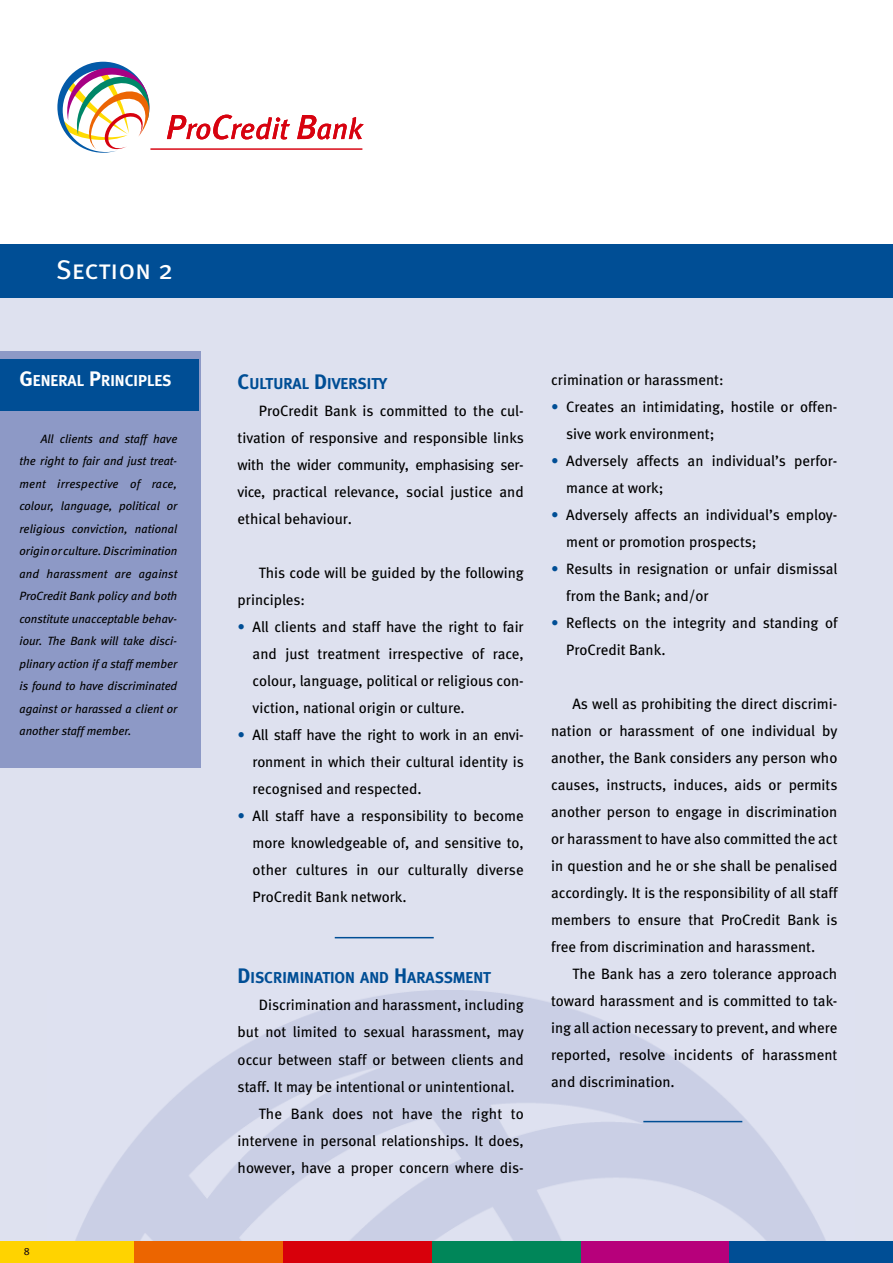
<style>
.page{position:relative;width:893px;height:1263px;background:#fff}
.page>*{position:absolute;margin:0;border:0;box-sizing:border-box;transform-origin:0 0}
.t1{font:27px "Meta Book Caps";color:#fff}
.t2{font:700 15.75px "Meta";color:#004e95}
.t3{font:700 15.75px "Meta";color:#fff}
.t4{font:15px/27px "Meta";color:#000}
.t5{font:italic 12px/22.5px "Meta";color:#000;text-align:justify}
.t6{font:10.5px "Meta";color:#190a10}
.s1{font-size:21px}
.s2{color:#004e95}
</style>
<div class="page">
<div style="left:0;top:276px;width:893px;height:973px;background:#dee1ef"></div>
<div style="left:0;top:351px;width:200px;height:416px;background:#8d99c6"></div>
<img style="left:48px;top:990px;width:806px;height:252px">
<div style="left:0;top:244px;width:893px;height:53px;background:#004e95"></div>
<svg style="left:57px;top:62px;width:93px;height:91px"></svg>
<hr style="left:150px;top:148px;width:212px;height:2px;background:#d7020f">
<svg style="left:167px;top:115px;width:123px;height:24px"></svg>
<svg style="left:297px;top:115px;width:67px;height:25px"></svg>
<div style="left:0;top:360px;width:199px;height:51px;background:#004e95"></div>
<hr style="left:643px;top:1121px;width:99px;height:1px;background:#004e95">
<div style="left:0;top:1242px;width:134px;height:21px;background:#ffd300"></div>
<div style="left:134px;top:1242px;width:149px;height:21px;background:#ec6500"></div>
<div style="left:283px;top:1242px;width:149px;height:21px;background:#d8000b"></div>
<div style="left:432px;top:1242px;width:149px;height:21px;background:#008659"></div>
<div style="left:581px;top:1242px;width:149px;height:21px;background:#b7007b"></div>
<div style="left:730px;top:1242px;width:163px;height:21px;background:#004e95"></div>
<hr style="left:335px;top:937px;width:99px;height:1px;background:#004e95">
<h1 class="t1" style="left:56px;top:253px;width:119px">Section 2</h1>
<p class="t3" style="left:19px;top:371px;width:153px"><span class="s1">G</span>ENERAL <span class="s1">P</span>RINCIPLES</p>
<p class="t5" style="left:19px;top:427px;width:160px;text-indent:21px">All clients and staff have the right to fair and just treat&shy;ment irrespective of race, colour, language, political or religious conviction, national origin or culture. Discrimination and harassment are against ProCredit Bank policy and both constitute unacceptable behav&shy;iour. The Bank will take disci&shy;plinary action if a staff member is found to have discriminated against or harassed a client or another staff member.</p>
<p class="t6" style="left:24px;top:1245px;width:8px">8</p>
<p class="t2" style="left:238px;top:375px;width:151px"><span class="s1">C</span>ULTURAL <span class="s1">D</span>IVERSITY</p>
<p class="t4" style="left:238px;top:398px;width:288px;text-align:justify;text-indent:21px">ProCredit Bank is committed to the cul&shy;tivation of responsive and responsible links with the wider community, emphasising ser&shy;vice, practical relevance, social justice and ethical behaviour.</p>
<p class="t4" style="left:238px;top:560px;width:288px;text-indent:21px">This code will be guided by the following principles:</p>
<p class="t4" style="left:253px;top:614px;width:273px;text-align:justify;text-indent:-15px"><span class="s2">•</span> All clients and staff have the right to fair and just treatment irrespective of race, colour, language, political or religious con&shy;viction, national origin or culture.</p>
<p class="t4" style="left:253px;top:722px;width:273px;text-align:justify;text-indent:-15px"><span class="s2">•</span> All staff have the right to work in an envi&shy;ronment in which their cultural identity is recognised and respected.</p>
<p class="t4" style="left:253px;top:803px;width:273px;text-align:justify;text-indent:-15px"><span class="s2">•</span> All staff have a responsibility to become more knowledgeable of, and sensitive to, other cultures in our culturally diverse ProCredit Bank network.</p>
<p class="t2" style="left:238px;top:969px;width:255px"><span class="s1">D</span>ISCRIMINATION AND <span class="s1">H</span>ARASSMENT</p>
<p class="t4" style="left:259px;top:992px;width:266px">Discrimination and harassment, including</p>
<p class="t4" style="left:238px;top:1019px;width:288px">but not limited to sexual harassment, may</p>
<p class="t4" style="left:238px;top:1046px;width:288px">occur between staff or between clients and</p>
<p class="t4" style="left:238px;top:1073px;width:278px">staff. It may be intentional or unintentional.</p>
<p class="t4" style="left:259px;top:1100px;width:266px">The Bank does not have the right to</p>
<p class="t4" style="left:238px;top:1127px;width:288px">intervene in personal relationships. It does,</p>
<p class="t4" style="left:238px;top:1154px;width:288px">however, have a proper concern where dis-</p>
<p class="t4" style="left:551px;top:366px;width:174px">crimination or harassment:</p>
<p class="t4" style="left:566px;top:393px;width:273px;text-indent:-15px"><span class="s2">•</span> Creates an intimidating, hostile or offen&shy;sive work environment;</p>
<p class="t4" style="left:566px;top:447px;width:273px;text-indent:-15px"><span class="s2">•</span> Adversely affects an individual’s perfor&shy;mance at work;</p>
<p class="t4" style="left:566px;top:501px;width:273px;text-indent:-15px"><span class="s2">•</span> Adversely affects an individual’s employ&shy;ment or promotion prospects;</p>
<p class="t4" style="left:566px;top:555px;width:273px;text-indent:-15px"><span class="s2">•</span> Results in resignation or unfair dismissal from the Bank; and/or</p>
<p class="t4" style="left:566px;top:609px;width:273px;text-indent:-15px"><span class="s2">•</span> Reflects on the integrity and standing of<br>ProCredit Bank.</p>
<p class="t4" style="left:551px;top:690px;width:288px;text-align:justify;text-indent:21px">As well as prohibiting the direct discrimi&shy;nation or harassment of one individual by another, the Bank considers any person who causes, instructs, induces, aids or permits another person to engage in discrimination or harassment to have also committed the act in question and he or she shall be penalised accordingly. It is the responsibility of all staff members to ensure that ProCredit Bank is free from discrimination and harassment.</p>
<p class="t4" style="left:551px;top:960px;width:288px;text-align:justify;text-indent:21px">The Bank has a zero tolerance approach toward harassment and is committed to tak&shy;ing all action necessary to prevent, and where reported, resolve incidents of harassment and discrimination.</p>
</div>
